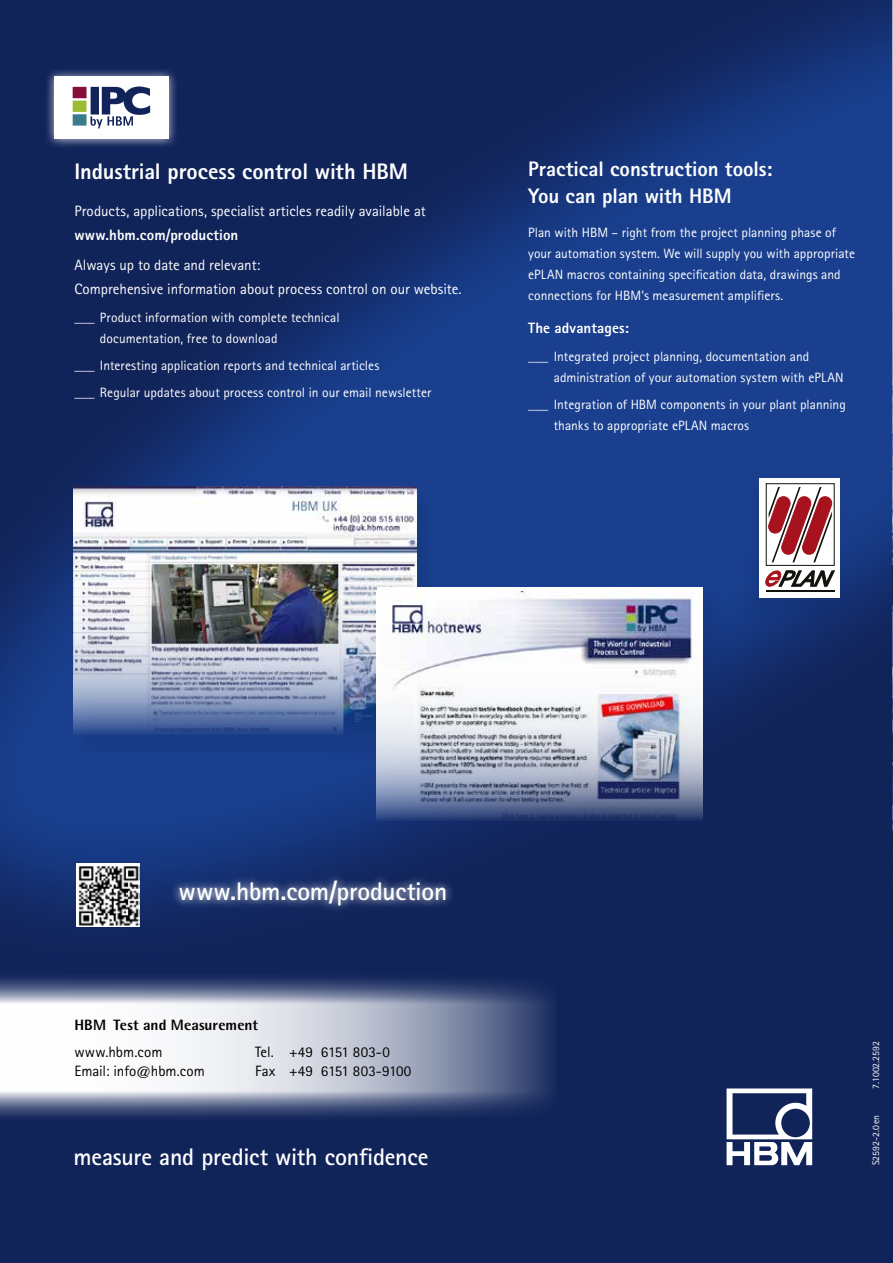
<style>
.page{position:relative;width:893px;height:1263px;background:#fff}
.page>*{position:absolute;margin:0;border:0;box-sizing:border-box;transform-origin:0 0}
.t1{font:700 25.5px "Agfa Rotis Sans Serif";letter-spacing:-.01em;color:#fff}
.t2{font:700 24px "Agfa Rotis Sans Serif";letter-spacing:-.01em;color:#fff}
.t3{font:800 22.5px "Agfa Rotis Sans Serif";color:#fff}
.t4{font:800 21px/27px "Agfa Rotis Sans Serif";letter-spacing:-.005em;color:#fff}
.t5{font:15px/24px "Agfa Rotis Sans Serif";color:#fff}
.t6{font:15px/18.8px "Agfa Rotis Sans Serif";color:#000}
.t7{font:800 15px "Agfa Rotis Sans Serif";letter-spacing:.005em;color:#fff}
.t8{font:800 15px "Agfa Rotis Semisans";letter-spacing:.005em;color:#000}
.t9{font:13.5px/21px "Agfa Rotis Sans Serif";letter-spacing:.005em;color:#fff;scale:3 1}
.t10{font:13.5px/21px "Agfa Rotis Sans Serif";letter-spacing:.005em;color:#fff}
.t11{font:9.75px "Agfa Rotis Sans Serif";color:#fff}
</style>
<div class="page">
<img style="left:0;top:0;width:892px;height:1263px">
<img style="left:892px;top:0;width:1px;height:597px">
<svg style="left:892px;top:597px;width:1px;height:666px"></svg>
<svg style="left:0;top:969px;width:557px;height:156px"></svg>
<svg style="left:727px;top:1088px;width:85px;height:77px"></svg>
<div style="left:45px;top:67px;width:134px;height:82px;background:#fff;opacity:.75"></div>
<div style="left:54px;top:77px;width:115px;height:62px;background:#fff"></div>
<svg style="left:73px;top:87px;width:77px;height:41px"></svg>
<svg style="left:77px;top:863px;width:63px;height:64px"></svg>
<img style="left:77px;top:864px;width:62px;height:62px">
<div style="left:73px;top:490px;width:366px;height:271px;background:#183c88"></div>
<img style="left:74px;top:486px;width:343px;height:248px">
<div style="left:376px;top:590px;width:348px;height:257px;background:#132864;opacity:.2"></div>
<div style="left:377px;top:587px;width:325px;height:234px;background:#fff"></div>
<img style="left:377px;top:592px;width:323px;height:229px">
<div style="left:742px;top:477px;width:103px;height:143px;background:#132864;opacity:.2"></div>
<div style="left:760px;top:478px;width:80px;height:119px;background:#fff"></div>
<div style="left:766px;top:483px;width:68px;height:83px;border:1px solid #0f110c"></div>
<svg style="left:765px;top:570px;width:70px;height:16px"></svg>
<svg style="left:768px;top:487px;width:64px;height:75px"></svg>
<hr style="left:766px;top:590px;width:69px;height:2px;background:#0f110c">
<svg style="left:171px;top:872px;width:283px;height:42px;background:#304376"></svg>
<h3 class="t3" style="left:74px;top:157px;width:335px">Industrial process control with HBM</h3>
<p class="t5" style="left:74px;top:199px;width:353px">Products, applications, specialist articles readily available at</p>
<p class="t7" style="left:74px;top:225px;width:165px">www.hbm.com/production</p>
<p class="t5" style="left:74px;top:253px;width:389px">Always up to date and relevant:<br>Comprehensive information about process control on our website.</p>
<p class="t9" style="left:100px;top:307px;width:81px;text-indent:-26px">_ Product information with complete technical documentation, free to download</p>
<p class="t9" style="left:74px;top:352px;width:120px;line-height:27.5px">_ Interesting application reports and technical articles<br>_ Regular updates about process control in our email newsletter</p>
<h3 class="t4" style="left:528px;top:155px;width:246px">Practical construction tools:<br>You can plan with HBM</h3>
<p class="t10" style="left:528px;top:221px;width:328px">Plan with HBM – right from the project planning phase of your automation system. We will supply you with appropriate ePLAN macros containing specification data, drawings and connections for HBM’s measurement amplifiers.</p>
<p class="t7" style="left:528px;top:319px;width:102px">The advantages:</p>
<p class="t9" style="left:554px;top:346px;width:98px;text-indent:-26px">_ Integrated project planning, documentation and administration of your automation system with ePLAN</p>
<p class="t9" style="left:554px;top:394px;width:99px;text-indent:-26px">_ Integration of HBM components in your plant planning thanks to appropriate ePLAN macros</p>
<h1 class="t1" style="left:179px;top:876px;width:270px">www.hbm.com/production</h1>
<p class="t8" style="left:74px;top:1015px;width:185px">HBM Test and Measurement</p>
<p class="t6" style="left:74px;top:1042px;width:132px">www.hbm.com<br>Email: info@hbm.com</p>
<p class="t6" style="left:255px;top:1042px;width:158px">Tel. +49 6151 803-0<br>Fax +49 6151 803-9100</p>
<h2 class="t2" style="left:74px;top:1142px;width:357px">measure and predict with confidence</h2>
<p class="t11" style="left:870px;top:1089px;width:49px;rotate:-90deg">7.1002.2592</p>
<p class="t11" style="left:870px;top:1165px;width:52px;rotate:-90deg">S2592-2.0en</p>
</div>
